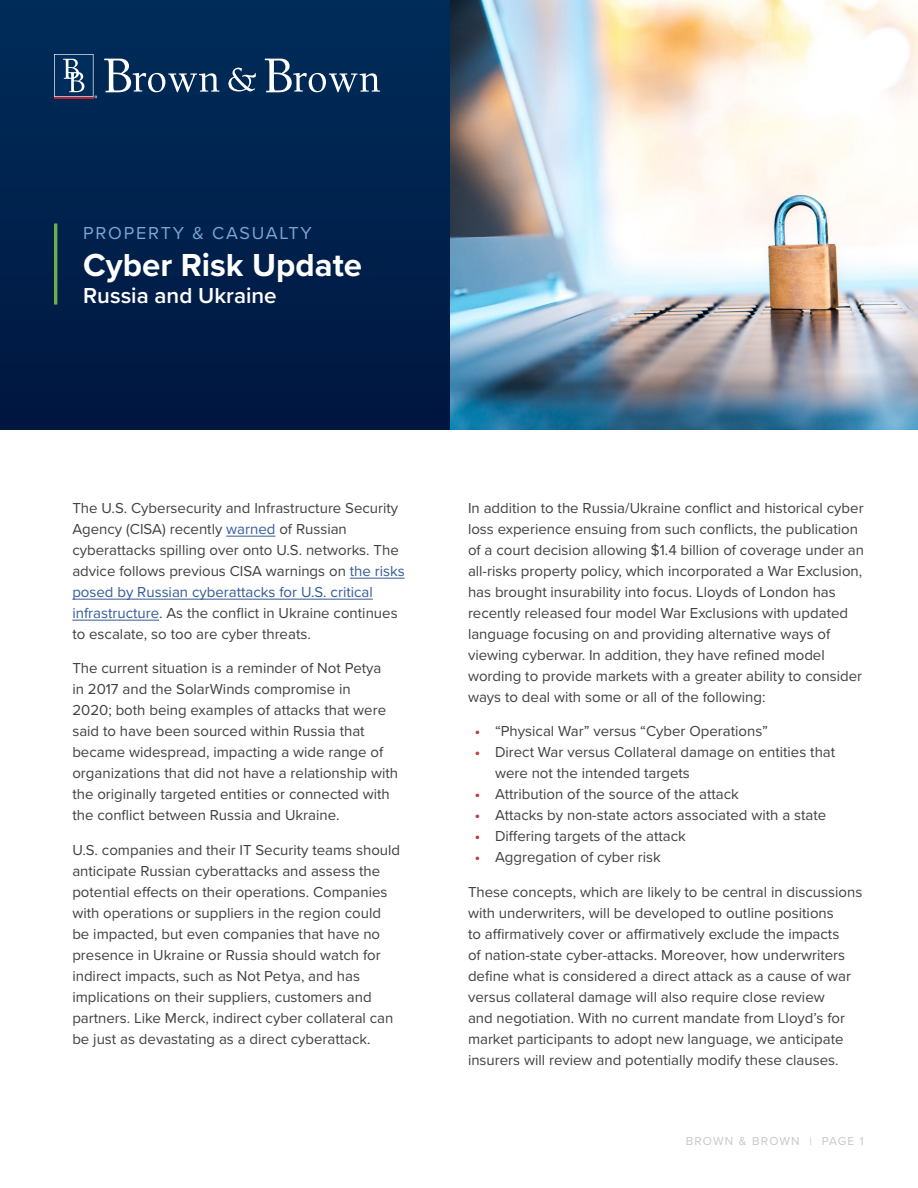
<style>
.page{position:relative;width:918px;height:1188px;background:#fff}
.page>*{position:absolute;margin:0;border:0;box-sizing:border-box;transform-origin:0 0}
.t1{font:700 33px "Proxima Nova";color:#fff}
.t2{font:600 22.5px "Proxima Nova";color:#fff}
.t3{font:18px "Proxima Nova";letter-spacing:.1em;color:#7ca4d6}
.t4{font:15px/21px "Proxima Nova";color:#414042}
.t5{font:12px "Proxima Nova";letter-spacing:.1em;color:#c7c8ca}
.s1{color:#345b98}
.s2{font-weight:700;color:#c13c3d}
</style>
<div class="page">
<div style="left:0;top:0;width:450px;height:430px;background:linear-gradient(to right,#00214c,#00214c)"></div>
<img style="left:450px;top:0;width:468px;height:430px">
<hr style="left:54px;top:223px;width:3px;height:82px;background:#6cae47">
<svg style="left:228px;top:68px;width:28px;height:23px"></svg>
<svg style="left:104px;top:59px;width:115px;height:33px"></svg>
<svg style="left:265px;top:59px;width:115px;height:33px"></svg>
<svg style="left:54px;top:54px;width:43px;height:44px;background:#305479"></svg>
<hr style="left:54px;top:97px;width:40px;height:1px;background:#bb2031">
<hr style="left:226px;top:536px;width:49px;height:1px;background:#345b98">
<hr style="left:350px;top:578px;width:55px;height:1px;background:#345b98">
<hr style="left:72px;top:599px;width:301px;height:1px;background:#345b98">
<hr style="left:72px;top:620px;width:87px;height:1px;background:#345b98">
<p class="t3" style="left:83px;top:219px;width:230px">PROPERTY &amp; CASUALTY</p>
<h1 class="t1" style="left:83px;top:241px;width:280px">Cyber Risk Update</h1>
<h2 class="t2" style="left:83px;top:279px;width:195px">Russia and Ukraine</h2>
<p class="t4" style="left:72px;top:497px;width:334px">The U.S. Cybersecurity and Infrastructure Security Agency (CISA) recently <span class="s1">warned</span> of Russian cyberattacks spilling over onto U.S. networks. The advice follows previous CISA warnings on <span class="s1">the risks posed by Russian cyberattacks for U.S. critical infrastructure</span>. As the conflict in Ukraine continues to escalate, so too are cyber threats.</p>
<p class="t4" style="left:72px;top:657px;width:327px">The current situation is a reminder of Not Petya<br>in 2017 and the SolarWinds compromise in<br>2020; both being examples of attacks that were said to have been sourced within Russia that became widespread, impacting a wide range of organizations that did not have a relationship with the originally targeted entities or connected with the conflict between Russia and Ukraine.</p>
<p class="t4" style="left:72px;top:839px;width:329px">U.S. companies and their IT Security teams should anticipate Russian cyberattacks and assess the potential effects on their operations. Companies with operations or suppliers in the region could be impacted, but even companies that have no presence in Ukraine or Russia should watch for indirect impacts, such as Not Petya, and has implications on their suppliers, customers and partners. Like Merck, indirect cyber collateral can be just as devastating as a direct cyberattack.</p>
<p class="t4" style="left:468px;top:497px;width:398px">In addition to the Russia/Ukraine conflict and historical cyber loss experience ensuing from such conflicts, the publication of a court decision allowing $1.4 billion of coverage under an all-risks property policy, which incorporated a War Exclusion, has brought insurability into focus. Lloyds of London has recently released four model War Exclusions with updated language focusing on and providing alternative ways of viewing cyberwar. In addition, they have refined model wording to provide markets with a greater ability to consider ways to deal with some or all of the following:</p>
<p class="t4" style="left:475px;top:720px;width:295px"><span class="s2">•</span> “Physical War” versus “Cyber Operations”</p>
<p class="t4" style="left:495px;top:741px;width:342px;text-indent:-20px"><span class="s2">•</span> Direct War versus Collateral damage on entities that were not the intended targets</p>
<p class="t4" style="left:475px;top:783px;width:266px"><span class="s2">•</span> Attribution of the source of the attack</p>
<p class="t4" style="left:475px;top:804px;width:353px"><span class="s2">•</span> Attacks by non-state actors associated with a state</p>
<p class="t4" style="left:475px;top:825px;width:213px"><span class="s2">•</span> Differing targets of the attack</p>
<p class="t4" style="left:475px;top:846px;width:188px"><span class="s2">•</span> Aggregation of cyber risk</p>
<p class="t4" style="left:468px;top:881px;width:396px">These concepts, which are likely to be central in discussions with underwriters, will be developed to outline positions<br>to affirmatively cover or affirmatively exclude the impacts<br>of nation-state cyber-attacks. Moreover, how underwriters define what is considered a direct attack as a cause of war versus collateral damage will also require close review<br>and negotiation. With no current mandate from Lloyd’s for market participants to adopt new language, we anticipate insurers will review and potentially modify these clauses.</p>
<p class="t5" style="left:686px;top:1132px;width:180px">BROWN &amp; BROWN | PAGE 1</p>
</div>
